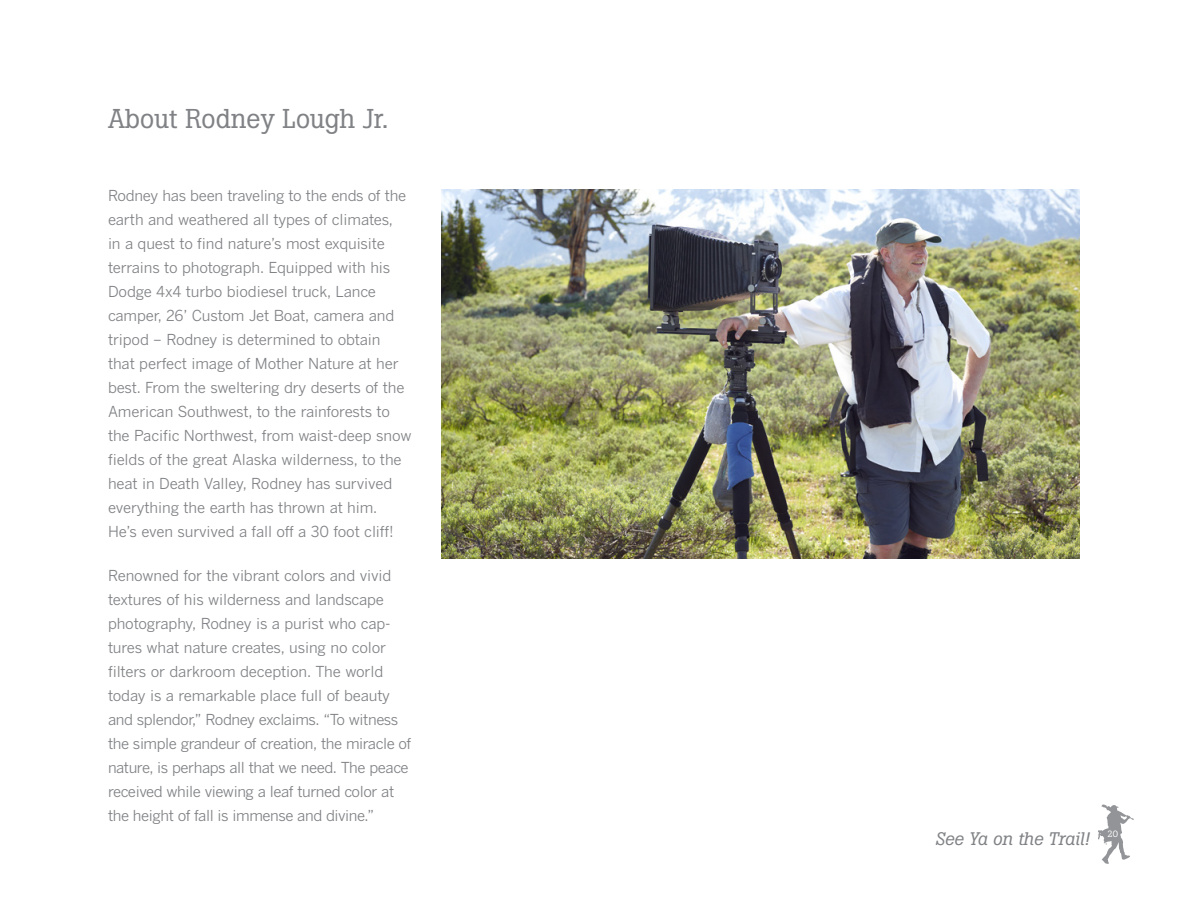
<style>
.page{position:relative;width:1188px;height:918px;background:#fff}
.page>*{position:absolute;margin:0;border:0;box-sizing:border-box;transform-origin:0 0}
.Head{font:27px "Boton";color:#808285}
.t1{font:italic 18px "Boton";color:#808285}
.Body_Copy{font:15px/24px "Benton Gothic";letter-spacing:-.01em;color:#808285}
.Body_Copy-2{font:15px/24px "Benton Gothic";letter-spacing:-.03em;color:#808285}
.t2{font:9px "Boton";color:#fff}
</style>
<div class="page">
<svg style="left:1098px;top:804px;width:36px;height:60px"></svg>
<img style="left:442px;top:189px;width:638px;height:369px">
<p class="Head" style="left:108px;top:103px;width:282px">About Rodney Lough Jr.</p>
<p class="Body_Copy" style="left:108px;top:183px;width:305px">Rodney has been traveling to the ends of the earth and weathered all types of climates,<br>in a quest to find nature’s most exquisite terrains to photograph. Equipped with his Dodge 4x4 turbo biodiesel truck, Lance camper, 26’ Custom Jet Boat, camera and tripod – Rodney is determined to obtain<br>that perfect image of Mother Nature at her best. From the sweltering dry deserts of the American Southwest, to the rainforests to the Pacific Northwest, from waist-deep snow fields of the great Alaska wilderness, to the heat in Death Valley, Rodney has survived everything the earth has thrown at him.<br>He’s even survived a fall off a 30 foot cliff!</p>
<p class="Body_Copy-2" style="left:108px;top:564px;width:305px">Renowned for the vibrant colors and vivid textures of his wilderness and landscape photography, Rodney is a purist who cap&shy;tures what nature creates, using no color filters or darkroom deception. The world today is a remarkable place full of beauty and splendor,” Rodney exclaims. “To witness the simple grandeur of creation, the miracle of nature, is perhaps all that we need. The peace received while viewing a leaf turned color at the height of fall is immense and divine.”</p>
<p class="t1" style="left:935px;top:828px;width:156px">See Ya on the Trail!</p>
<p class="t2" style="left:1108px;top:828px;width:12px">20</p>
</div>
